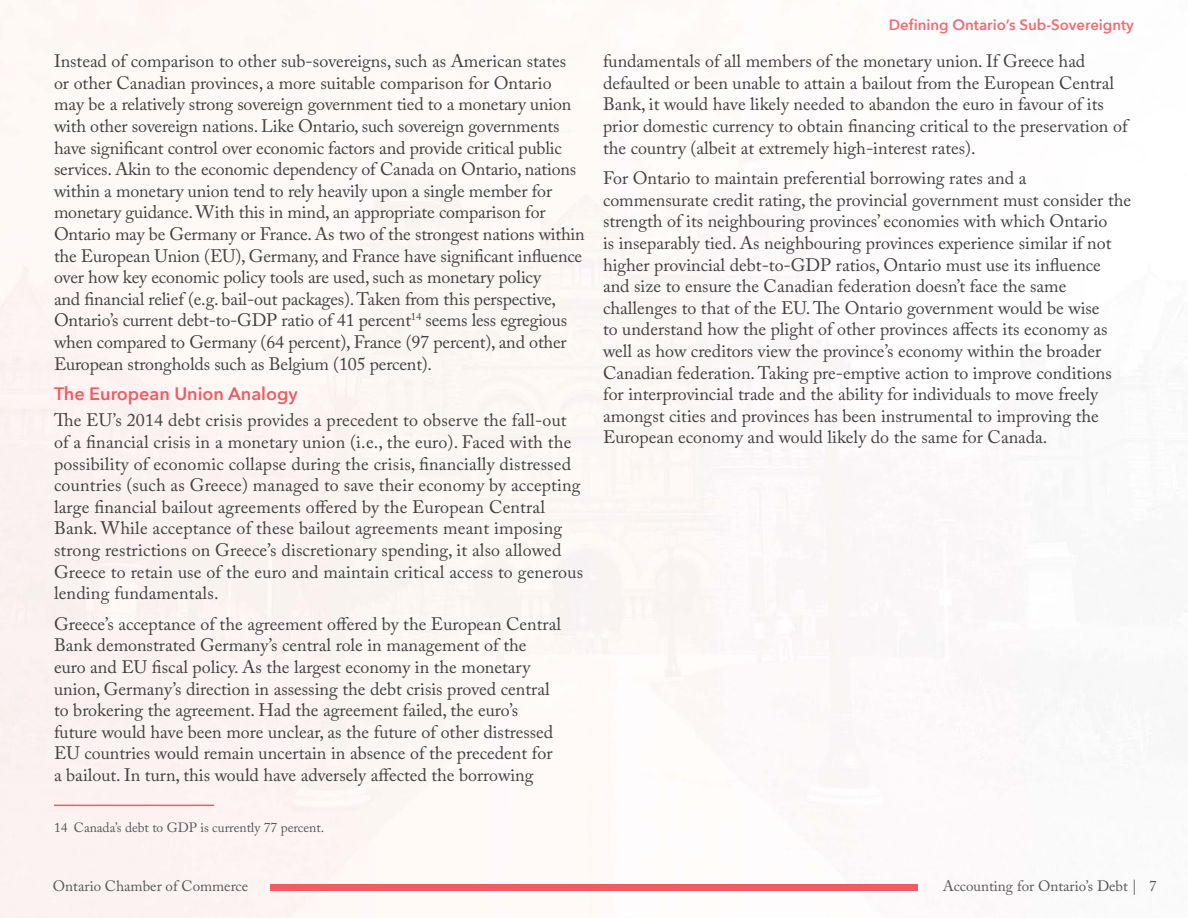
<style>
.page{position:relative;width:1188px;height:918px;background:#fff}
.page>*{position:absolute;margin:0;border:0;box-sizing:border-box;transform-origin:0 0}
.Body_Copy{font:18px/21.6px "Adobe Caslon Pro";color:#414042}
.H2-Subtitle{font:600 18px "Avenir Next";color:#f15b62}
.t1{font:15px "Adobe Caslon Pro";color:#565659}
.Section_Titles_Top{font:600 15px "Avenir Next";color:#f36b72}
.Footnotes{font:13.5px "Adobe Caslon Pro";color:#565659}
</style>
<div class="page">
<div style="left:0;top:0;width:1154px;height:918px;background:#fdf9f6"></div>
<div style="left:270px;top:885px;width:648px;height:6px;background:#f15b62"></div>
<hr style="left:54px;top:805px;width:160px;height:1px;background:#f15b62">
<p class="Body_Copy" style="left:54px;top:50px;width:532px">Instead of comparison to other sub-sovereigns, such as American states or other Canadian provinces, a more suitable comparison for Ontario may be a relatively strong sovereign government tied to a monetary union with other sovereign nations. Like Ontario, such sovereign governments have significant control over economic factors and provide critical public services. Akin to the economic dependency of Canada on Ontario, nations within a monetary union tend to rely heavily upon a single member for monetary guidance. With this in mind, an appropriate comparison for Ontario may be Germany or France. As two of the strongest nations within the European Union (EU), Germany, and France have significant influence over how key economic policy tools are used, such as monetary policy<br>and financial relief (e.g. bail-out packages). Taken from this perspective, Ontario’s current debt-to-GDP ratio of 41 percent<sup>14</sup> seems less egregious when compared to Germany (64 percent), France (97 percent), and other European strongholds such as Belgium (105 percent).</p>
<p class="H2-Subtitle" style="left:54px;top:379px;width:245px">The European Union Analogy</p>
<p class="Body_Copy" style="left:54px;top:409px;width:531px">The EU’s 2014 debt crisis provides a precedent to observe the fall-out of a financial crisis in a monetary union (i.e., the euro). Faced with the possibility of economic collapse during the crisis, financially distressed countries (such as Greece) managed to save their economy by accepting large financial bailout agreements offered by the European Central Bank. While acceptance of these bailout agreements meant imposing strong restrictions on Greece’s discretionary spending, it also allowed Greece to retain use of the euro and maintain critical access to generous lending fundamentals.</p>
<p class="Body_Copy" style="left:54px;top:613px;width:509px">Greece’s acceptance of the agreement offered by the European Central Bank demonstrated Germany’s central role in management of the euro and EU fiscal policy. As the largest economy in the monetary union, Germany’s direction in assessing the debt crisis proved central to brokering the agreement. Had the agreement failed, the euro’s future would have been more unclear, as the future of other distressed EU countries would remain uncertain in absence of the precedent for a bailout. In turn, this would have adversely affected the borrowing</p>
<p class="Footnotes" style="left:54px;top:819px;width:272px">14 Canada’s debt to GDP is currently 77 percent.</p>
<p class="Section_Titles_Top" style="left:889px;top:12px;width:247px">Defining Ontario’s Sub-Sovereignty</p>
<p class="Body_Copy" style="left:603px;top:50px;width:526px">fundamentals of all members of the monetary union. If Greece had defaulted or been unable to attain a bailout from the European Central Bank, it would have likely needed to abandon the euro in favour of its prior domestic currency to obtain financing critical to the preservation of the country (albeit at extremely high-interest rates).</p>
<p class="Body_Copy" style="left:603px;top:167px;width:530px">For Ontario to maintain preferential borrowing rates and a commensurate credit rating, the provincial government must consider the strength of its neighbouring provinces’ economies with which Ontario<br>is inseparably tied. As neighbouring provinces experience similar if not higher provincial debt-to-GDP ratios, Ontario must use its influence and size to ensure the Canadian federation doesn’t face the same challenges to that of the EU. The Ontario government would be wise<br>to understand how the plight of other provinces affects its economy as well as how creditors view the province’s economy within the broader Canadian federation. Taking pre-emptive action to improve conditions for interprovincial trade and the ability for individuals to move freely amongst cities and provinces has been instrumental to improving the European economy and would likely do the same for Canada.</p>
<p class="t1" style="left:53px;top:877px;width:197px">Ontario Chamber of Commerce</p>
<p class="t1" style="left:943px;top:877px;width:215px">Accounting for Ontario’s Debt | 7</p>
</div>
